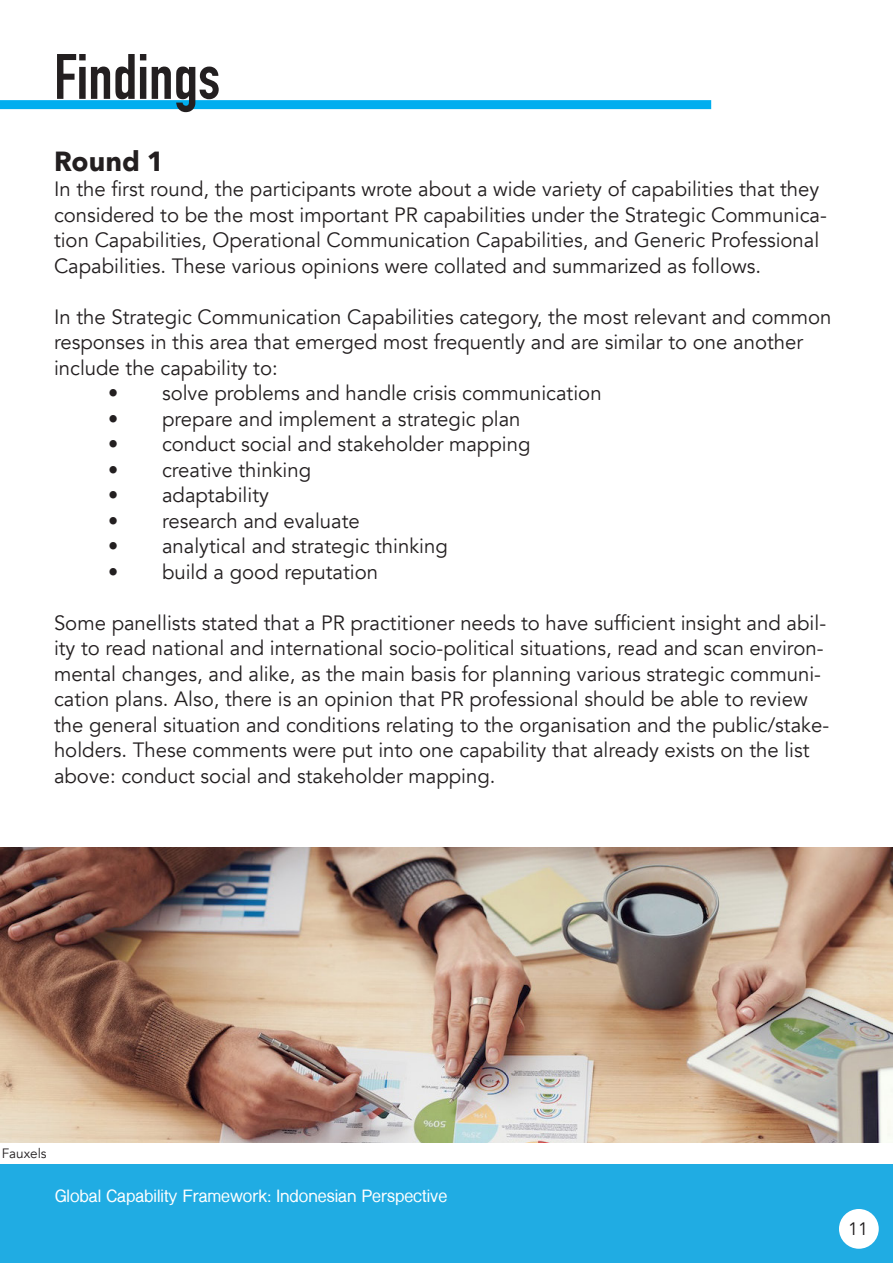
<style>
.page{position:relative;width:893px;height:1263px;background:#fff}
.page>*{position:absolute;margin:0;border:0;box-sizing:border-box;transform-origin:0 0}
.t1{font:700 63px "DIN Condensed";color:#231f20}
.t2{font:700 27.6px "Avenir Next";color:#231f20}
.t3{font:20.7px/25.5px "Avenir";color:#231f20}
.t4{font:18px "Avenir";color:#231f20}
.t5{font:700 16.5px "Shree Dev 0714";color:#fff}
.t6{font:13.5px "Avenir";color:#231f20}
</style>
<div class="page">
<div style="left:0;top:100px;width:711px;height:9px;background:#00aeef"></div>
<img style="left:0;top:847px;width:893px;height:296px">
<div style="left:0;top:1164px;width:893px;height:99px;background:#20ace3"></div>
<div style="left:839px;top:1209px;width:40px;height:40px;background:#fff;border-radius:50%"></div>
<p class="t1" style="left:54px;top:34px;width:168px">Findings</p>
<p class="t2" style="left:54px;top:137px;width:112px">Round 1</p>
<p class="t3" style="left:54px;top:177px;width:774px">In the first round, the participants wrote about a wide variety of capabilities that they considered to be the most important PR capabilities under the Strategic Communica&shy;tion Capabilities, Operational Communication Capabilities, and Generic Professional Capabilities. These various opinions were collated and summarized as follows.</p>
<p class="t3" style="left:54px;top:304px;width:779px">In the Strategic Communication Capabilities category, the most relevant and common responses in this area that emerged most frequently and are similar to one another include the capability to:</p>
<p class="t3" style="left:108px;top:381px;width:495px">• solve problems and handle crisis communication</p>
<p class="t3" style="left:108px;top:406px;width:414px">• prepare and implement a strategic plan</p>
<p class="t3" style="left:108px;top:432px;width:424px">• conduct social and stakeholder mapping</p>
<p class="t3" style="left:108px;top:457px;width:205px">• creative thinking</p>
<p class="t3" style="left:108px;top:483px;width:162px">• adaptability</p>
<p class="t3" style="left:108px;top:508px;width:253px">• research and evaluate</p>
<p class="t3" style="left:108px;top:534px;width:341px">• analytical and strategic thinking</p>
<p class="t3" style="left:108px;top:559px;width:272px">• build a good reputation</p>
<p class="t3" style="left:54px;top:610px;width:777px">Some panellists stated that a PR practitioner needs to have sufficient insight and abil&shy;ity to read national and international socio-political situations, read and scan environ&shy;mental changes, and alike, as the main basis for planning various strategic communi&shy;cation plans. Also, there is an opinion that PR professional should be able to review the general situation and conditions relating to the organisation and the public/stake&shy;holders. These comments were put into one capability that already exists on the list above: conduct social and stakeholder mapping.</p>
<p class="t6" style="left:2px;top:1146px;width:47px">Fauxels</p>
<p class="t5" style="left:55px;top:1187px;width:394px">Global Capability Framework: Indonesian Perspective</p>
<p class="t4" style="left:848px;top:1218px;width:22px">11</p>
</div>
